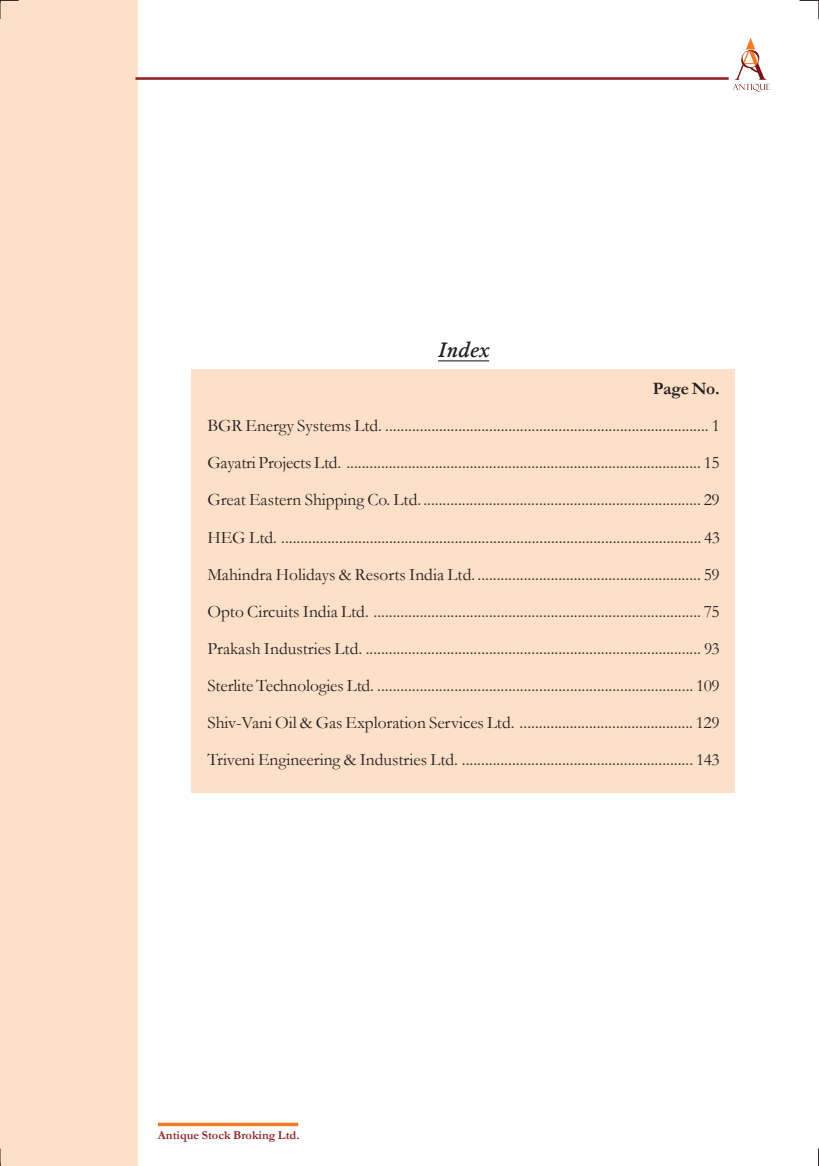
<style>
.page{position:relative;width:819px;height:1166px;background:#fff}
.page>*{position:absolute;margin:0;border:0;box-sizing:border-box;transform-origin:0 0}
.t1{font:italic 600 21px "Garamond";letter-spacing:.01em;color:#231f20}
.t2{font:17.5px/37.1px "Garamond";color:#231f20;text-align:justify}
.t3{font:700 17.5px "Garamond";letter-spacing:-.015em;color:#231f20}
.t4{font:700 12.25px "Garamond";letter-spacing:.005em;color:#91262a}
</style>
<div class="page">
<div style="left:0;top:0;width:138px;height:1166px;background:#fee0c8"></div>
<hr style="left:135px;top:77px;width:594px;height:3px;background:#91262a">
<svg style="left:158px;top:1122px;width:140px;height:4px"></svg>
<svg style="left:0;top:1148px;width:1px;height:18px"></svg>
<svg style="left:0;top:0;width:19px;height:19px"></svg>
<svg style="left:800px;top:0;width:19px;height:19px"></svg>
<svg style="left:818px;top:1148px;width:1px;height:18px"></svg>
<svg style="left:733px;top:38px;width:37px;height:54px"></svg>
<div style="left:191px;top:369px;width:543px;height:423px;background:#fee0c8"></div>
<hr style="left:438px;top:360px;width:51px;height:1px;background:#231f20">
<p class="t1" style="left:438px;top:337px;width:53px">Index</p>
<p class="t3" style="left:653px;top:379px;width:68px">Page No.</p>
<p class="t2" style="left:207px;top:407px;width:514px">BGR Energy Systems Ltd. .................................................................................... 1<br>Gayatri Projects Ltd. ............................................................................................ 15<br>Great Eastern Shipping Co. Ltd. ........................................................................ 29<br>HEG Ltd. ............................................................................................................. 43<br>Mahindra Holidays &amp; Resorts India Ltd. .......................................................... 59<br>Opto Circuits India Ltd. ..................................................................................... 75<br>Prakash Industries Ltd. ....................................................................................... 93<br>Sterlite Technologies Ltd. .................................................................................. 109<br>Shiv-Vani Oil &amp; Gas Exploration Services Ltd. ............................................. 129<br>Triveni Engineering &amp; Industries Ltd. ............................................................ 143</p>
<p class="t4" style="left:158px;top:1128px;width:143px">Antique Stock Broking Ltd.</p>
</div>
